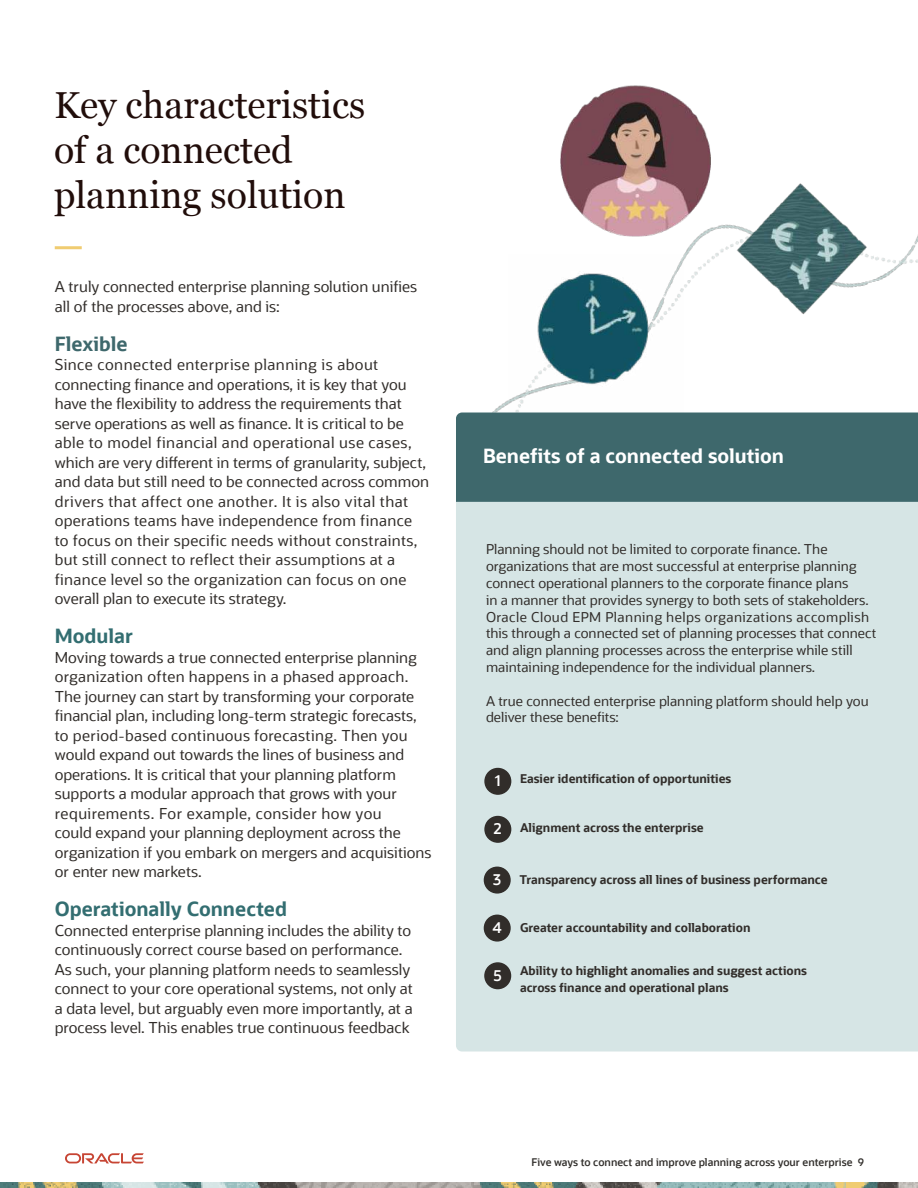
<style>
.page{position:relative;width:918px;height:1188px;background:#fff}
.page>*{position:absolute;margin:0;border:0;box-sizing:border-box;transform-origin:0 0}
.t1{font:37.5px/45px "Georgia";color:#210d0a}
.t2{font:700 19.5px "Oracle Sans";color:#336e71}
.t3{font:700 19.5px "Oracle Sans";color:#fff}
.t4{font:700 19.5px "Oracle Sans";color:#3e686c}
.t5{font:15px/19.5px "Oracle Sans";color:#312d2a}
.t6{font:15px/19.5px "Oracle Sans";letter-spacing:.02em;color:#312d2a}
.t7{font:600 15px "Oracle Sans";color:#fff}
.t8{font:13.5px/16.8px "Oracle Sans";color:#312d2a}
.t9{font:700 12px/16.8px "Oracle Sans";color:#312d2a}
.t10{font:600 10.5px "Oracle Sans";color:#302d2a}
</style>
<div class="page">
<svg style="left:65px;top:1153px;width:79px;height:10px"></svg>
<img style="left:0;top:1182px;width:918px;height:6px">
<div style="left:55px;top:246px;width:27px;height:3px;border:2px solid #f0cc71"></div>
<div style="left:456px;top:502px;width:462px;height:550px;background:#d6e5e5"></div>
<div style="left:485px;top:769px;width:26px;height:25px;background:#312d2a;border-radius:50%"></div>
<div style="left:484px;top:768px;width:27px;height:27px;border:2px solid #312d2a;border-radius:50%"></div>
<div style="left:485px;top:817px;width:26px;height:25px;background:#312d2a;border-radius:50%"></div>
<div style="left:484px;top:816px;width:27px;height:27px;border:2px solid #312d2a;border-radius:50%"></div>
<div style="left:484px;top:867px;width:26px;height:26px;background:#312d2a;border-radius:50%"></div>
<div style="left:484px;top:867px;width:27px;height:27px;border:2px solid #312d2a;border-radius:50%"></div>
<div style="left:484px;top:915px;width:26px;height:26px;background:#312d2a;border-radius:50%"></div>
<div style="left:484px;top:915px;width:27px;height:27px;border:2px solid #312d2a;border-radius:50%"></div>
<div style="left:485px;top:963px;width:25px;height:26px;background:#312d2a;border-radius:50%"></div>
<div style="left:484px;top:962px;width:27px;height:27px;border:2px solid #312d2a;border-radius:50%"></div>
<div style="left:456px;top:413px;width:462px;height:89px;background:#3e686c"></div>
<img style="left:718px;top:183px;width:166px;height:131px">
<img style="left:560px;top:85px;width:165px;height:167px">
<img style="left:509px;top:254px;width:175px;height:159px">
<h1 class="t1" style="left:54px;top:86px;width:313px">Key characteristics of a connected planning solution</h1>
<p class="t5" style="left:55px;top:277px;width:364px">A truly connected enterprise planning solution uni昀椀es all of the processes above, and is:</p>
<h2 class="t4" style="left:55px;top:331px;width:74px">Flexible</h2>
<p class="t6" style="left:55px;top:356px;width:376px">Since connected enterprise planning is about connecting 昀椀nance and operations, it is key that you have the 昀氀exibility to address the requirements that serve operations as well as 昀椀nance. It is critical to be able to model financial and operational use cases, which are very di昀昀erent in terms of granularity, subject, and data but still need to be connected across common drivers that affect one another. It is also vital that operations teams have independence from finance to focus on their specific needs without constraints, but still connect to reflect their assumptions at a finance level so the organization can focus on one overall plan to execute its strategy.</p>
<h2 class="t2" style="left:55px;top:624px;width:80px">Modular</h2>
<p class="t5" style="left:55px;top:649px;width:378px">Moving towards a true connected enterprise planning organization often happens in a phased approach.<br>The journey can start by transforming your corporate<br>昀椀nancial plan, including long-term strategic forecasts, to period-based continuous forecasting. Then you would expand out towards the lines of business and operations. It is critical that your planning platform supports a modular approach that grows with your requirements. For example, consider how you<br>could expand your planning deployment across the organization if you embark on mergers and acquisitions or enter new markets.</p>
<h2 class="t2" style="left:55px;top:897px;width:234px">Operationally Connected</h2>
<p class="t5" style="left:55px;top:922px;width:360px">Connected enterprise planning includes the ability to continuously correct course based on performance.<br>As such, your planning platform needs to seamlessly connect to your core operational systems, not only at a data level, but arguably even more importantly, at a process level. This enables true continuous feedback</p>
<h2 class="t3" style="left:483px;top:444px;width:302px">Bene昀椀ts of a connected solution</h2>
<p class="t8" style="left:486px;top:541px;width:392px">Planning should not be limited to corporate 昀椀nance. The organizations that are most successful at enterprise planning connect operational planners to the corporate 昀椀nance plans<br>in a manner that provides synergy to both sets of stakeholders.<br>Oracle Cloud EPM Planning helps organizations accomplish this through a connected set of planning processes that connect and align planning processes across the enterprise while still maintaining independence for the individual planners.</p>
<p class="t8" style="left:486px;top:693px;width:384px">A true connected enterprise planning platform should help you deliver these bene昀椀ts:</p>
<p class="t7" style="left:495px;top:775px;width:7px">1</p>
<p class="t7" style="left:494px;top:823px;width:9px">2</p>
<p class="t7" style="left:493px;top:874px;width:9px">3</p>
<p class="t7" style="left:493px;top:922px;width:11px">4</p>
<p class="t7" style="left:494px;top:970px;width:10px">5</p>
<p class="t9" style="left:520px;top:771px;width:213px">Easier identi昀椀cation of opportunities</p>
<p class="t9" style="left:520px;top:819px;width:185px">Alignment across the enterprise</p>
<p class="t9" style="left:519px;top:872px;width:310px">Transparency across all lines of business performance</p>
<p class="t9" style="left:520px;top:919px;width:232px">Greater accountability and collaboration</p>
<p class="t9" style="left:520px;top:963px;width:289px">Ability to highlight anomalies and suggest actions across 昀椀nance and operational plans</p>
<p class="t10" style="left:532px;top:1158px;width:334px">Five ways to connect and improve planning across your enterprise 9</p>
</div>
